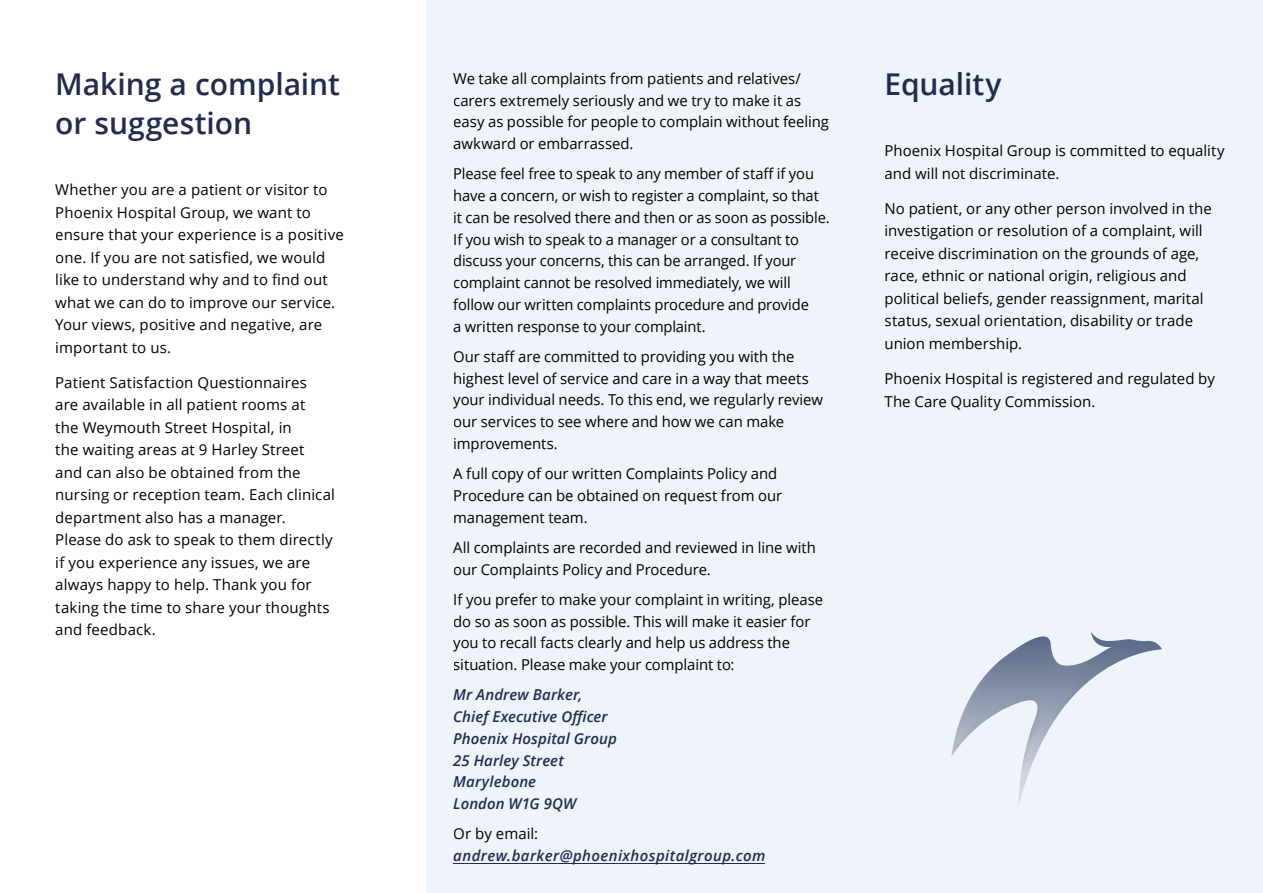
<style>
.page{position:relative;width:1263px;height:893px;background:#fff}
.page>*{position:absolute;margin:0;border:0;box-sizing:border-box;transform-origin:0 0}
.t1{font:600 30px/39px "Open Sans";color:#222c4f}
.t2{font:15px/22.5px "Open Sans";color:#000}
.t3{font:italic 600 15px/21.8px "Open Sans";letter-spacing:.01em;color:#222c4f}
</style>
<div class="page">
<div style="left:426px;top:0;width:837px;height:893px;background:#eff3fa"></div>
<hr style="left:453px;top:863px;width:312px;height:1px;background:#222c4f">
<img style="left:951px;top:632px;width:211px;height:174px">
<h1 class="t1" style="left:55px;top:64px;width:286px">Making a complaint or suggestion</h1>
<p class="t2" style="left:55px;top:178px;width:290px">Whether you are a patient or visitor to Phoenix Hospital Group, we want to ensure that your experience is a positive one. If you are not satisfied, we would like to understand why and to find out what we can do to improve our service.<br>Your views, positive and negative, are important to us.</p>
<p class="t2" style="left:55px;top:371px;width:281px">Patient Satisfaction Questionnaires<br>are available in all patient rooms at<br>the Weymouth Street Hospital, in<br>the waiting areas at 9 Harley Street and can also be obtained from the nursing or reception team. Each clinical department also has a manager.<br>Please do ask to speak to them directly if you experience any issues, we are always happy to help. Thank you for taking the time to share your thoughts and feedback.</p>
<p class="t2" style="left:453px;top:67px;width:377px;line-height:21.8px">We take all complaints from patients and relatives/ carers extremely seriously and we try to make it as easy as possible for people to complain without feeling awkward or embarrassed.</p>
<p class="t2" style="left:453px;top:163px;width:378px;line-height:21.8px">Please feel free to speak to any member of staff if you have a concern, or wish to register a complaint, so that it can be resolved there and then or as soon as possible.<br>If you wish to speak to a manager or a consultant to discuss your concerns, this can be arranged. If your complaint cannot be resolved immediately, we will follow our written complaints procedure and provide<br>a written response to your complaint.</p>
<p class="t2" style="left:453px;top:345px;width:371px;line-height:21.8px">Our staff are committed to providing you with the highest level of service and care in a way that meets your individual needs. To this end, we regularly review our services to see where and how we can make improvements.</p>
<p class="t2" style="left:453px;top:462px;width:330px;line-height:21.8px">A full copy of our written Complaints Policy and<br>Procedure can be obtained on request from our management team.</p>
<p class="t2" style="left:453px;top:536px;width:364px;line-height:21.8px">All complaints are recorded and reviewed in line with our Complaints Policy and Procedure.</p>
<p class="t2" style="left:453px;top:588px;width:371px;line-height:21.8px">If you prefer to make your complaint in writing, please do so as soon as possible. This will make it easier for you to recall facts clearly and help us address the situation. Please make your complaint to:</p>
<p class="t3" style="left:453px;top:684px;width:165px">Mr Andrew Barker,<br>Chief Executive Officer<br>Phoenix Hospital Group<br>25 Harley Street<br>Marylebone<br>London W1G 9QW</p>
<p class="t2" style="left:453px;top:822px;width:87px">Or by email:</p>
<p class="t3" style="left:453px;top:844px;width:314px">andrew.barker@phoenixhospitalgroup.com</p>
<h1 class="t1" style="left:884px;top:64px;width:118px">Equality</h1>
<p class="t2" style="left:884px;top:139px;width:342px">Phoenix Hospital Group is committed to equality and will not discriminate.</p>
<p class="t2" style="left:884px;top:197px;width:329px">No patient, or any other person involved in the investigation or resolution of a complaint, will receive discrimination on the grounds of age, race, ethnic or national origin, religious and political beliefs, gender reassignment, marital status, sexual orientation, disability or trade union membership.</p>
<p class="t2" style="left:884px;top:367px;width:332px">Phoenix Hospital is registered and regulated by<br>The Care Quality Commission.</p>
</div>
